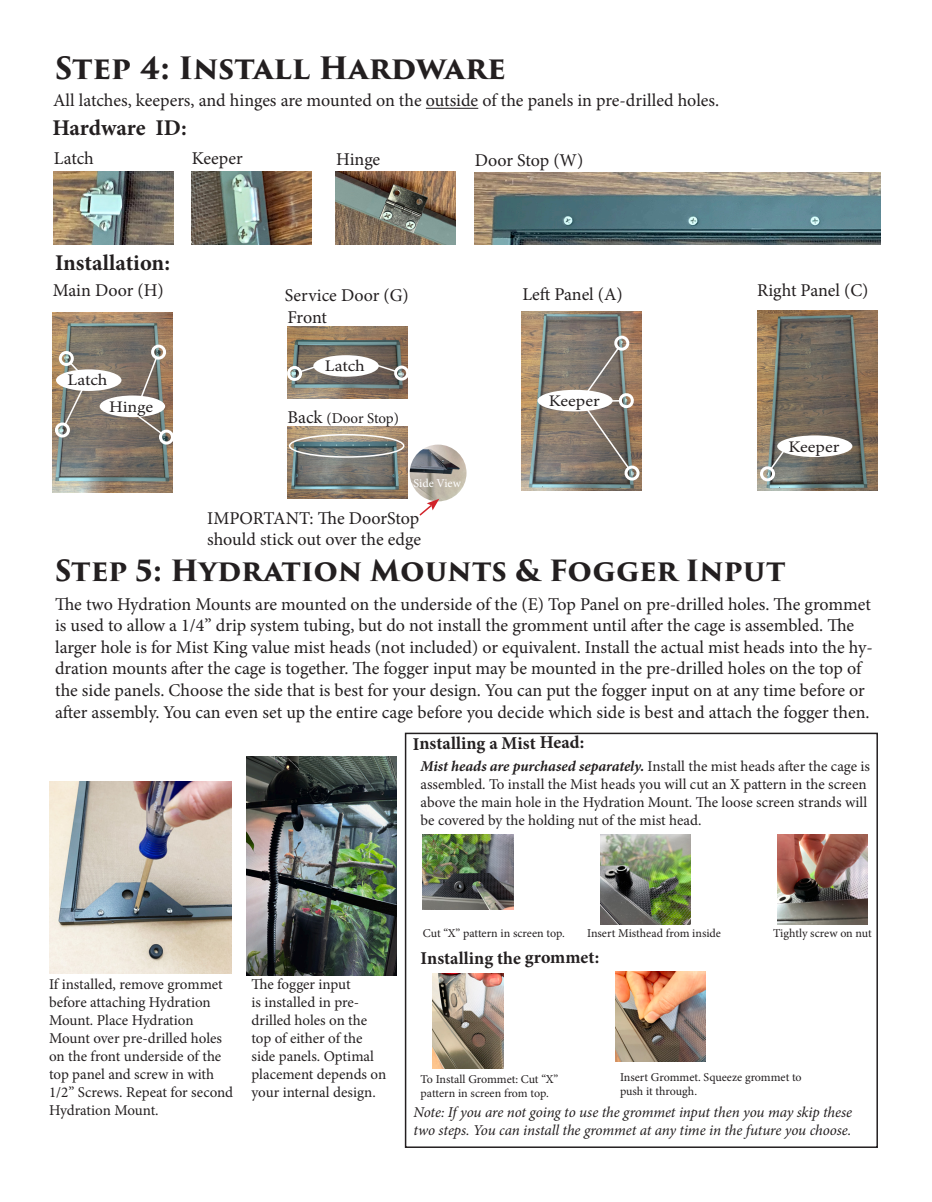
<style>
.page{position:relative;width:932px;height:1202px;background:#fff}
.page>*{position:absolute;margin:0;border:0;box-sizing:border-box;transform-origin:0 0}
.t1{font:700 30px "Trajan Pro 3";letter-spacing:-.005em;color:#231f20}
.t2{font:700 28.5px "Trajan Pro 3";color:#231f20}
.t3{font:700 22.5px "Minion Pro";letter-spacing:-.005em;color:#231f20}
.t4{font:18px/21.6px "Minion Pro";letter-spacing:-.005em;color:#231f20}
.t5{font:700 18px "Minion Pro";letter-spacing:.005em;color:#231f20}
.t6{font:16.2px "Minion Pro";letter-spacing:-.005em;color:#231f20;scale:1.11 1}
.t7{font:15px/18px "Minion Pro";color:#231f20}
.t8{font:italic 15px/18px "Minion Pro";letter-spacing:-.01em;color:#231f20}
.t9{font:12px/14.4px "Minion Pro";letter-spacing:-.005em;color:#231f20}
.t10{font:12px "Minion Pro";color:#fff}
.s1{font-size:18px}
.s2{font-weight:700;font-style:italic}
</style>
<div class="page">
<hr style="left:426px;top:108px;width:52px;height:1px;background:#231f20">
<img style="left:52px;top:313px;width:120px;height:179px">
<img style="left:53px;top:172px;width:120px;height:72px">
<img style="left:191px;top:172px;width:120px;height:72px">
<img style="left:474px;top:172px;width:406px;height:72px">
<img style="left:287px;top:326px;width:120px;height:73px">
<img style="left:287px;top:426px;width:120px;height:73px">
<div style="left:851px;top:274px;width:15px;height:15px;border:3px solid #fff;border-radius:50%"></div>
<svg style="left:298px;top:363px;width:21px;height:10px"></svg>
<div style="left:287px;top:366px;width:15px;height:15px;border:3px solid #fff;border-radius:50%"></div>
<div style="left:289px;top:434px;width:115px;height:24px;border:2px solid #fff;border-radius:50%"></div>
<div style="left:56px;top:369px;width:65px;height:22px;background:#fff;border-radius:50%"></div>
<div style="left:313px;top:355px;width:66px;height:22px;background:#fff;border-radius:50%"></div>
<div style="left:100px;top:395px;width:65px;height:22px;background:#fff;border-radius:50%"></div>
<svg style="left:63px;top:387px;width:22px;height:39px"></svg>
<div style="left:55px;top:422px;width:15px;height:15px;border:3px solid #fff;border-radius:50%"></div>
<svg style="left:68px;top:361px;width:12px;height:11px"></svg>
<div style="left:59px;top:351px;width:15px;height:15px;border:3px solid #fff;border-radius:50%"></div>
<div style="left:159px;top:429px;width:15px;height:15px;border:3px solid #fff;border-radius:50%"></div>
<svg style="left:134px;top:356px;width:30px;height:79px"></svg>
<div style="left:151px;top:344px;width:15px;height:15px;border:3px solid #fff;border-radius:50%"></div>
<img style="left:757px;top:311px;width:120px;height:179px">
<svg style="left:768px;top:443px;width:22px;height:28px"></svg>
<div style="left:760px;top:466px;width:15px;height:15px;border:3px solid #fff;border-radius:50%"></div>
<div style="left:777px;top:435px;width:75px;height:22px;background:#fff;border-radius:50%"></div>
<img style="left:521px;top:311px;width:120px;height:180px">
<div style="left:614px;top:336px;width:15px;height:15px;border:3px solid #fff;border-radius:50%"></div>
<svg style="left:579px;top:346px;width:58px;height:124px;background:#877a6f"></svg>
<div style="left:624px;top:465px;width:15px;height:15px;border:3px solid #fff;border-radius:50%"></div>
<div style="left:537px;top:390px;width:75px;height:21px;background:#fff;border-radius:50%"></div>
<img style="left:335px;top:172px;width:120px;height:72px">
<img style="left:49px;top:781px;width:183px;height:193px">
<img style="left:432px;top:973px;width:72px;height:95px">
<img style="left:615px;top:971px;width:90px;height:90px">
<div style="left:405px;top:732px;width:473px;height:416px;border:2px solid #231f20"></div>
<svg style="left:372px;top:362px;width:26px;height:11px"></svg>
<div style="left:394px;top:365px;width:15px;height:15px;border:3px solid #fff;border-radius:50%"></div>
<img style="left:410px;top:444px;width:56px;height:57px;border-radius:28px">
<svg style="left:419px;top:499px;width:20px;height:17px"></svg>
<img style="left:423px;top:834px;width:90px;height:75px">
<img style="left:600px;top:834px;width:90px;height:91px">
<img style="left:777px;top:834px;width:90px;height:91px">
<img style="left:246px;top:756px;width:150px;height:220px">
<p class="t1" style="left:55px;top:46px;width:452px">Step 4: Install Hardware</p>
<p class="t3" style="left:52px;top:112px;width:136px">Hardware ID:</p>
<p class="t4" style="left:53px;top:90px;width:667px">All latches, keepers, and hinges are mounted on the outside of the panels in pre-drilled holes.</p>
<p class="t4" style="left:54px;top:148px;width:42px">Latch</p>
<p class="t4" style="left:192px;top:148px;width:52px">Keeper</p>
<p class="t4" style="left:336px;top:148px;width:45px">Hinge</p>
<p class="t4" style="left:475px;top:149px;width:110px">Door Stop (W)</p>
<p class="t3" style="left:55px;top:247px;width:116px">Installation:</p>
<p class="t4" style="left:53px;top:280px;width:112px">Main Door (H)</p>
<p class="t6" style="left:67px;top:369px;width:38px">Latch</p>
<p class="t6" style="left:109px;top:395px;width:41px">Hinge</p>
<p class="t4" style="left:285px;top:284px;width:125px">Service Door (G)</p>
<p class="t4" style="left:287px;top:307px;width:41px">Front</p>
<p class="t6" style="left:325px;top:355px;width:38px">Latch</p>
<p class="t7" style="left:287px;top:409px;width:113px"><span class="s1">Back</span> (Door Stop)</p>
<p class="t10" style="left:413px;top:475px;width:49px">Side View</p>
<p class="t4" style="left:207px;top:507px;width:215px">IMPORTANT: The DoorStop should stick out over the edge</p>
<p class="t4" style="left:522px;top:283px;width:102px">Left Panel (A)</p>
<p class="t4" style="left:757px;top:280px;width:113px">Right Panel (C)</p>
<p class="t6" style="left:548px;top:390px;width:47px">Keeper</p>
<p class="t6" style="left:788px;top:435px;width:47px">Keeper</p>
<p class="t2" style="left:55px;top:549px;width:732px">Step 5: Hydration Mounts &amp; Fogger Input</p>
<p class="t4" style="left:55px;top:593px;width:819px">The two Hydration Mounts are mounted on the underside of the (E) Top Panel on pre-drilled holes. The grommet is used to allow a 1/4” drip system tubing, but do not install the gromment until after the cage is assembled. The larger hole is for Mist King value mist heads (not included) or equivalent. Install the actual mist heads into the hy&shy;dration mounts after the cage is together. The fogger input may be mounted in the pre-drilled holes on the top of the side panels. Choose the side that is best for your design. You can put the fogger input on at any time before or after assembly. You can even set up the entire cage before you decide which side is best and attach the fogger then.</p>
<p class="t5" style="left:413px;top:730px;width:173px">Installing a Mist Head:</p>
<p class="t7" style="left:420px;top:757px;width:451px"><span class="s2">Mist heads are purchased separately.</span> Install the mist heads after the cage is assembled. To install the Mist heads you will cut an X pattern in the screen above the main hole in the Hydration Mount. The loose screen strands will be covered by the holding nut of the mist head.</p>
<p class="t9" style="left:423px;top:926px;width:143px">Cut “X” pattern in screen top.</p>
<p class="t9" style="left:587px;top:926px;width:135px">Insert Misthead from inside</p>
<p class="t9" style="left:773px;top:925px;width:100px">Tightly screw on nut</p>
<p class="t7" style="left:49px;top:975px;width:186px">If installed, remove grommet before attaching Hydration<br>Mount. Place Hydration<br>Mount over pre-drilled holes on the front underside of the top panel and screw in with<br>1/2” Screws. Repeat for second<br>Hydration Mount.</p>
<p class="t7" style="left:251px;top:975px;width:136px">The fogger input<br>is installed in pre&shy;drilled holes on the top of either of the side panels. Optimal placement depends on your internal design.</p>
<p class="t5" style="left:420px;top:945px;width:180px">Installing the grommet:</p>
<p class="t9" style="left:420px;top:1071px;width:139px">To Install Grommet: Cut “X” pattern in screen from top.</p>
<p class="t9" style="left:620px;top:1070px;width:183px">Insert Grommet. Squeeze grommet to push it through.</p>
<p class="t8" style="left:413px;top:1103px;width:440px">Note: If you are not going to use the grommet input then you may skip these two steps. You can install the grommet at any time in the future you choose.</p>
</div>
